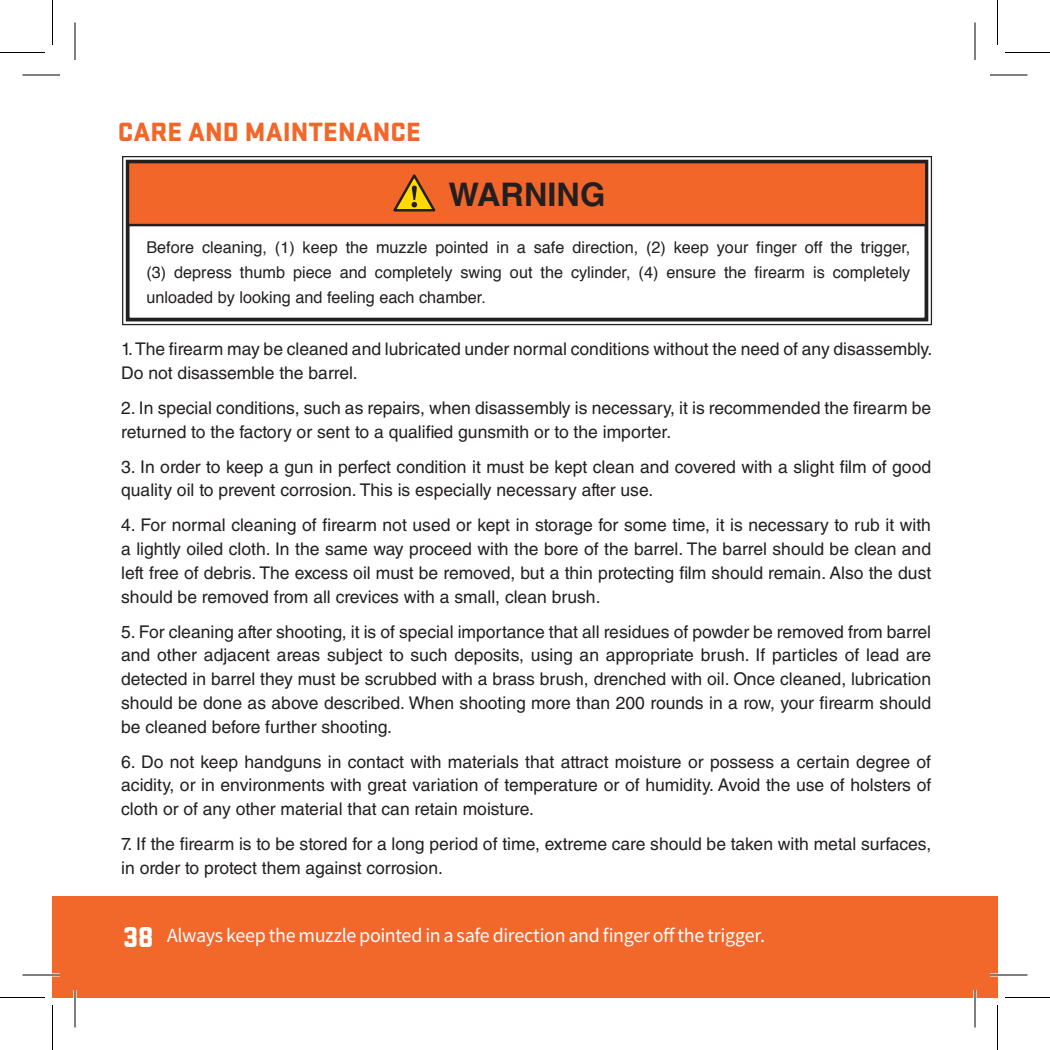
<style>
.page{position:relative;width:1050px;height:1050px;background:#fff}
.page>*{position:absolute;margin:0;border:0;box-sizing:border-box;transform-origin:0 0}
.t1{font:700 32.5px "Helvetica LT Std";color:#231f20}
.t2{font:900 27.5px "Stratum 2";color:#f2662a}
.t3{font:20px "Source Sans Pro";letter-spacing:-.02em;color:#fff}
.t4{font:17.5px/23.8px "Helvetica LT Std";color:#231f20}
.t5{font:16.25px/25px "Helvetica";color:#231f20;text-align:justify}
.s1{font-family:"Stratum 2";font-weight:900;font-size:30px}
</style>
<div class="page">
<div style="left:52px;top:896px;width:946px;height:102px;background:#f2672a"></div>
<svg style="left:122px;top:156px;width:811px;height:170px"></svg>
<div style="left:126px;top:160px;width:802px;height:161px;border:4px solid #231f20"></div>
<svg style="left:125px;top:160px;width:804px;height:68px;background:#de632e"></svg>
<svg style="left:390px;top:172px;width:48px;height:41px;background:#ce741e"></svg>
<svg style="left:22px;top:74px;width:38px;height:1px"></svg>
<svg style="left:990px;top:74px;width:38px;height:1px"></svg>
<svg style="left:22px;top:973px;width:38px;height:4px"></svg>
<svg style="left:990px;top:973px;width:38px;height:4px"></svg>
<svg style="left:74px;top:22px;width:1px;height:38px"></svg>
<svg style="left:73px;top:990px;width:4px;height:38px"></svg>
<svg style="left:974px;top:22px;width:1px;height:38px"></svg>
<svg style="left:973px;top:990px;width:4px;height:38px"></svg>
<hr style="left:22px;top:75px;width:38px;height:1px;background:#000">
<hr style="left:990px;top:75px;width:38px;height:1px;background:#000">
<hr style="left:22px;top:975px;width:38px;height:1px;background:#000">
<hr style="left:990px;top:975px;width:38px;height:1px;background:#000">
<hr style="left:75px;top:22px;width:1px;height:38px;background:#000">
<hr style="left:75px;top:990px;width:1px;height:38px;background:#000">
<hr style="left:975px;top:22px;width:1px;height:38px;background:#000">
<hr style="left:975px;top:990px;width:1px;height:38px;background:#000">
<hr style="left:0;top:52px;width:45px;height:1px;background:#000">
<hr style="left:1005px;top:52px;width:45px;height:1px;background:#000">
<hr style="left:0;top:997px;width:45px;height:1px;background:#000">
<hr style="left:1005px;top:997px;width:45px;height:1px;background:#000">
<hr style="left:52px;top:0;width:1px;height:45px;background:#000">
<hr style="left:52px;top:1005px;width:1px;height:45px;background:#000">
<hr style="left:997px;top:0;width:1px;height:45px;background:#000">
<hr style="left:997px;top:1005px;width:1px;height:45px;background:#000">
<h2 class="t2" style="left:118px;top:112px;width:304px">CARE AND MAINTENANCE</h2>
<h1 class="t1" style="left:448px;top:175px;width:158px">WARNING</h1>
<p class="t5" style="left:146px;top:236px;width:766px">Before cleaning, (1) keep the muzzle pointed in a safe direction, (2) keep your finger off the trigger, (3) depress thumb piece and completely swing out the cylinder, (4) ensure the firearm is completely unloaded by looking and feeling each chamber.</p>
<p class="t4" style="left:121px;top:337px;width:813px">1. The firearm may be cleaned and lubricated under normal conditions without the need of any disassembly.<br>Do not disassemble the barrel.</p>
<p class="t4" style="left:121px;top:396px;width:812px">2. In special conditions, such as repairs, when disassembly is necessary, it is recommended the firearm be returned to the factory or sent to a qualified gunsmith or to the importer.</p>
<p class="t4" style="left:121px;top:454px;width:811px">3. In order to keep a gun in perfect condition it must be kept clean and covered with a slight film of good quality oil to prevent corrosion. This is especially necessary after use.</p>
<p class="t4" style="left:121px;top:513px;width:812px;text-align:justify">4. For normal cleaning of firearm not used or kept in storage for some time, it is necessary to rub it with a lightly oiled cloth. In the same way proceed with the bore of the barrel. The barrel should be clean and left free of debris. The excess oil must be removed, but a thin protecting film should remain. Also the dust should be removed from all crevices with a small, clean brush.</p>
<p class="t4" style="left:121px;top:619px;width:811px;text-align:justify">5. For cleaning after shooting, it is of special importance that all residues of powder be removed from barrel and other adjacent areas subject to such deposits, using an appropriate brush. If particles of lead are detected in barrel they must be scrubbed with a brass brush, drenched with oil. Once cleaned, lubrication should be done as above described. When shooting more than 200 rounds in a row, your firearm should be cleaned before further shooting.</p>
<p class="t4" style="left:121px;top:749px;width:812px;text-align:justify">6. Do not keep handguns in contact with materials that attract moisture or possess a certain degree of acidity, or in environments with great variation of temperature or of humidity. Avoid the use of holsters of cloth or of any other material that can retain moisture.</p>
<p class="t4" style="left:121px;top:832px;width:812px">7. If the firearm is to be stored for a long period of time, extreme care should be taken with metal surfaces, in order to protect them against corrosion.</p>
<p class="t3" style="left:123px;top:923px;width:643px"><span class="s1">38</span> Always keep the muzzle pointed in a safe direction and finger off the trigger.</p>
</div>
